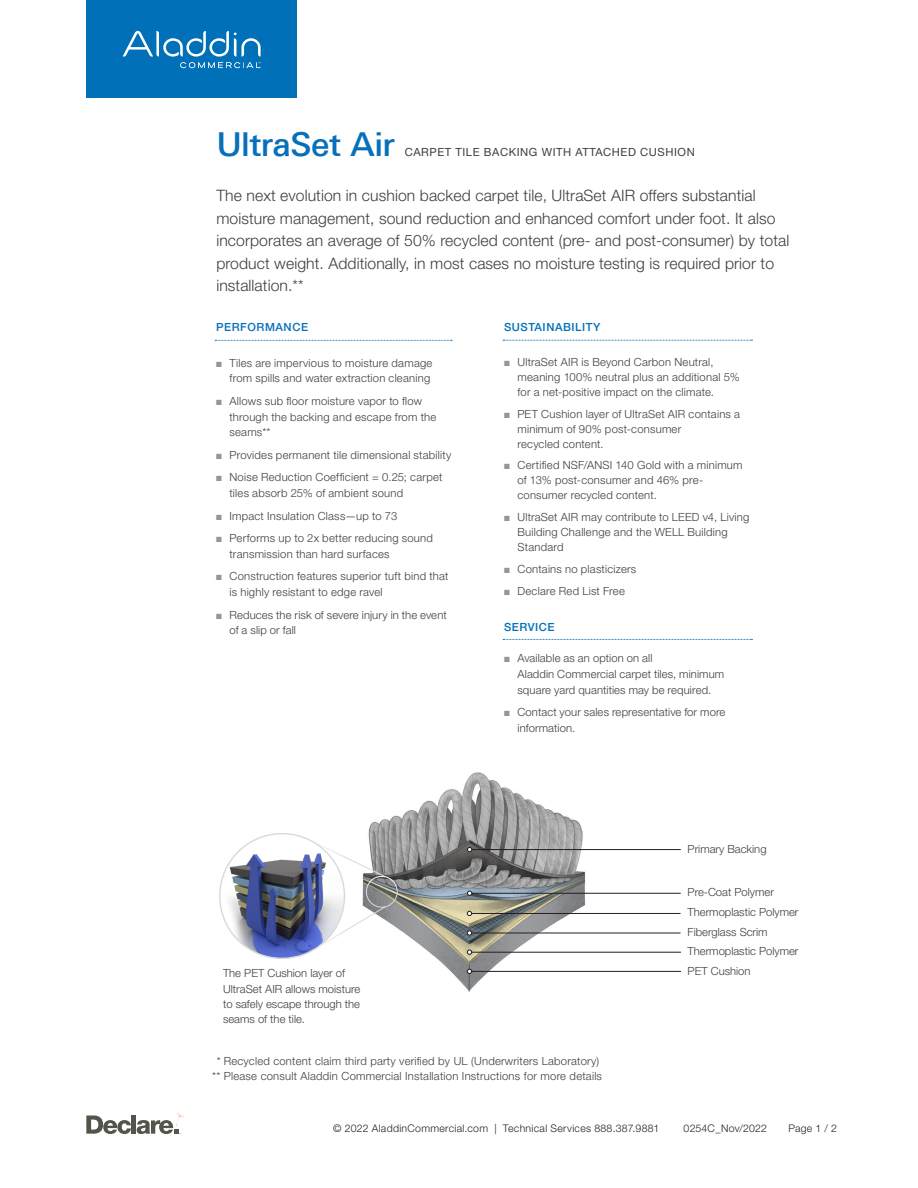
<style>
.page{position:relative;width:918px;height:1188px;background:#fff}
.page>*{position:absolute;margin:0;border:0;box-sizing:border-box;transform-origin:0 0}
.t1{font:500 33px "Linotype Univers Basic";letter-spacing:-.015em;color:#0770ba}
.t2{font:300 15.75px/22.5px "Helvetica Neue LT Std";letter-spacing:.005em;color:#3e3e3f}
.t3{font:300 11.25px/15px "Helvetica Neue LT Std";letter-spacing:.02em;color:#3e3e3f}
.t4{font:300 11.25px "Helvetica Neue LT Std";color:#3e3e3f}
.t5{font:11.25px "Helvetica Neue LT Std";letter-spacing:.05em;color:#3e3e3f}
.t6{font:500 11.25px "Helvetica Neue LT Std";letter-spacing:.05em;color:#0070b8}
.t7{font:500 11.25px "Helvetica Neue LT Std";letter-spacing:.05em;color:#0770ba}
.t8{font:300 10.5px "Helvetica Neue LT Std";letter-spacing:.03em;color:#231f20}
.s1{color:#939598}
</style>
<div class="page">
<div style="left:86px;top:0;width:211px;height:97px;background:#0070b8"></div>
<svg style="left:123px;top:31px;width:138px;height:37px"></svg>
<img style="left:368px;top:772px;width:233px;height:220px">
<svg style="left:219px;top:832px;width:179px;height:128px"></svg>
<svg style="left:503px;top:340px;width:249px;height:1px"></svg>
<svg style="left:503px;top:639px;width:249px;height:1px"></svg>
<svg style="left:215px;top:340px;width:237px;height:1px"></svg>
<hr style="left:470px;top:849px;width:211px;height:1px;background:#231f20">
<svg style="left:467px;top:847px;width:5px;height:5px"></svg>
<hr style="left:470px;top:893px;width:211px;height:1px;background:#231f20">
<svg style="left:467px;top:891px;width:5px;height:5px"></svg>
<hr style="left:469px;top:913px;width:212px;height:1px;background:#231f20">
<svg style="left:467px;top:911px;width:5px;height:5px"></svg>
<hr style="left:469px;top:933px;width:212px;height:1px;background:#231f20">
<svg style="left:467px;top:931px;width:5px;height:4px"></svg>
<hr style="left:469px;top:952px;width:212px;height:1px;background:#231f20">
<svg style="left:467px;top:950px;width:5px;height:5px"></svg>
<hr style="left:469px;top:971px;width:212px;height:1px;background:#231f20">
<svg style="left:467px;top:969px;width:5px;height:5px"></svg>
<hr style="left:132px;top:1116px;width:4px;height:18px;background:#54544a">
<svg style="left:86px;top:1116px;width:45px;height:18px"></svg>
<svg style="left:137px;top:1112px;width:47px;height:22px"></svg>
<p class="t1" style="left:216px;top:125px;width:180px">UltraSet Air</p>
<p class="t5" style="left:405px;top:146px;width:292px">CARPET TILE BACKING WITH ATTACHED CUSHION</p>
<p class="t2" style="left:216px;top:184px;width:575px">The next evolution in cushion backed carpet tile, UltraSet AIR offers substantial moisture management, sound reduction and enhanced comfort under foot. It also incorporates an average of 50% recycled content (pre- and post-consumer) by total product weight. Additionally, in most cases no moisture testing is required prior to installation.**</p>
<p class="t7" style="left:216px;top:321px;width:94px">PERFORMANCE</p>
<p class="t3" style="left:216px;top:355px;width:218px;line-height:15.8px;text-align:right"><span class="s1">■</span> Tiles are impervious to moisture damage from spills and water extraction cleaning</p>
<p class="t3" style="left:230px;top:393px;width:208px;line-height:15.8px;text-indent:-14px"><span class="s1">■</span> Allows sub floor moisture vapor to flow through the backing and escape from the seams**</p>
<p class="t3" style="left:216px;top:447px;width:237px"><span class="s1">■</span> Provides permanent tile dimensional stability</p>
<p class="t3" style="left:230px;top:469px;width:214px;line-height:15.8px;text-indent:-14px"><span class="s1">■</span> Noise Reduction Coefficient = 0.25; carpet tiles absorb 25% of ambient sound</p>
<p class="t3" style="left:216px;top:508px;width:183px"><span class="s1">■</span> Impact Insulation Class—up to 73</p>
<p class="t3" style="left:230px;top:530px;width:205px;line-height:15.8px;text-indent:-14px"><span class="s1">■</span> Performs up to 2x better reducing sound transmission than hard surfaces</p>
<p class="t3" style="left:230px;top:568px;width:220px;line-height:15.8px;text-indent:-14px"><span class="s1">■</span> Construction features superior tuft bind that is highly resistant to edge ravel</p>
<p class="t3" style="left:230px;top:607px;width:219px;line-height:15.8px;text-indent:-14px"><span class="s1">■</span> Reduces the risk of severe injury in the event of a slip or fall</p>
<p class="t6" style="left:504px;top:321px;width:98px">SUSTAINABILITY</p>
<p class="t3" style="left:518px;top:354px;width:224px;text-indent:-14px"><span class="s1">■</span> UltraSet AIR is Beyond Carbon Neutral, meaning 100% neutral plus an additional 5% for a net-positive impact on the climate.</p>
<p class="t3" style="left:518px;top:406px;width:224px;text-indent:-14px"><span class="s1">■</span> PET Cushion layer of UltraSet AIR contains a minimum of 90% post-consumer<br>recycled content.</p>
<p class="t3" style="left:518px;top:458px;width:227px;text-indent:-14px"><span class="s1">■</span> Certified NSF/ANSI 140 Gold with a minimum of 13% post-consumer and 46% pre&shy;consumer recycled content.</p>
<p class="t3" style="left:518px;top:509px;width:233px;text-indent:-14px"><span class="s1">■</span> UltraSet AIR may contribute to LEED v4, Living<br>Building Challenge and the WELL Building<br>Standard</p>
<p class="t3" style="left:504px;top:561px;width:134px"><span class="s1">■</span> Contains no plasticizers</p>
<p class="t3" style="left:504px;top:584px;width:122px"><span class="s1">■</span> Declare Red List Free</p>
<p class="t6" style="left:504px;top:620px;width:52px">SERVICE</p>
<p class="t3" style="left:518px;top:650px;width:208px;line-height:15.8px;text-indent:-14px"><span class="s1">■</span> Available as an option on all<br>Aladdin Commercial carpet tiles, minimum square yard quantities may be required.</p>
<p class="t3" style="left:518px;top:704px;width:209px;line-height:15.8px;text-indent:-14px"><span class="s1">■</span> Contact your sales representative for more information.</p>
<p class="t4" style="left:688px;top:842px;width:80px">Primary Backing</p>
<p class="t4" style="left:688px;top:885px;width:88px">Pre-Coat Polymer</p>
<p class="t4" style="left:688px;top:905px;width:112px">Thermoplastic Polymer</p>
<p class="t4" style="left:688px;top:925px;width:82px">Fiberglass Scrim</p>
<p class="t4" style="left:688px;top:944px;width:112px">Thermoplastic Polymer</p>
<p class="t4" style="left:223px;top:966px;width:124px">The PET Cushion layer of</p>
<p class="t4" style="left:688px;top:964px;width:64px">PET Cushion</p>
<p class="t3" style="left:223px;top:981px;width:139px;text-align:justify">UltraSet AIR allows moisture to safely escape through the seams of the tile.</p>
<p class="t3" style="left:217px;top:1053px;width:384px">* Recycled content claim third party verified by UL (Underwriters Laboratory)</p>
<p class="t3" style="left:212px;top:1068px;width:391px">** Please consult Aladdin Commercial Installation Instructions for more details</p>
<p class="t8" style="left:333px;top:1122px;width:328px">© 2022 AladdinCommercial.com | Technical Services 888.387.9881</p>
<p class="t8" style="left:684px;top:1122px;width:85px">0254C_Nov/2022</p>
<p class="t8" style="left:788px;top:1122px;width:50px">Page 1 / 2</p>
</div>
